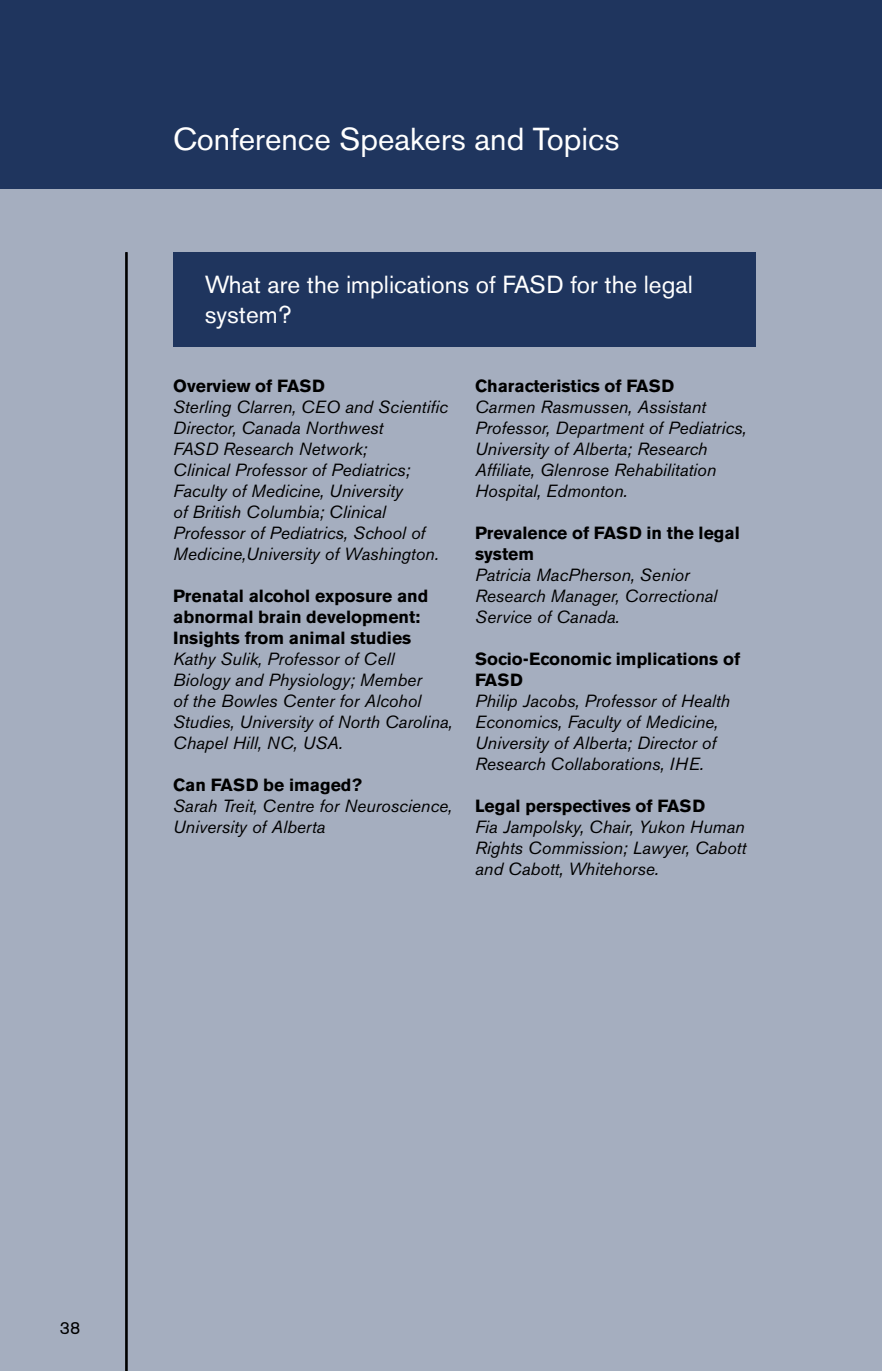
<style>
.page{position:relative;width:882px;height:1371px;background:#fff}
.page>*{position:absolute;margin:0;border:0;box-sizing:border-box;transform-origin:0 0}
.t1{font:31.5px "Akzidenz Grotesk BE";color:#fff}
.t2{font:24.5px/29.4px "Akzidenz Grotesk BE";color:#fff}
.t3{font:italic 17.5px/21px "Akzidenz Grotesk BE";color:#000}
.t4{font:700 17.5px/21px "Akzidenz Grotesk BE";color:#000}
.t5{font:17.5px "Akzidenz Grotesk BE";color:#000}
</style>
<div class="page">
<div style="left:0;top:0;width:882px;height:1370px;background:#a5aebf"></div>
<hr style="left:125px;top:252px;width:2px;height:1118px;background:#000">
<div style="left:0;top:0;width:882px;height:188px;background:#1f355e"></div>
<hr style="left:126px;top:252px;width:2px;height:1118px;background:#000">
<div style="left:173px;top:252px;width:583px;height:94px;background:#1f355e"></div>
<h1 class="t1" style="left:173px;top:120px;width:448px">Conference Speakers and Topics</h1>
<h2 class="t2" style="left:205px;top:270px;width:490px">What are the implications of FASD for the legal system?</h2>
<p class="t4" style="left:173px;top:375px;width:153px">Overview of FASD</p>
<p class="t3" style="left:173px;top:396px;width:276px">Sterling Clarren, CEO and Scientific<br>Director, Canada Northwest<br>FASD Research Network;<br>Clinical Professor of Pediatrics;<br>Faculty of Medicine, University<br>of British Columbia; Clinical<br>Professor of Pediatrics, School of<br>Medicine,University of Washington.</p>
<p class="t4" style="left:173px;top:585px;width:257px">Prenatal alcohol exposure and abnormal brain development:<br>Insights from animal studies</p>
<p class="t3" style="left:173px;top:648px;width:281px">Kathy Sulik, Professor of Cell<br>Biology and Physiology; Member<br>of the Bowles Center for Alcohol<br>Studies, University of North Carolina,<br>Chapel Hill, NC, USA.</p>
<p class="t4" style="left:173px;top:774px;width:190px">Can FASD be imaged?</p>
<p class="t3" style="left:173px;top:795px;width:281px">Sarah Treit, Centre for Neuroscience,<br>University of Alberta</p>
<p class="t4" style="left:475px;top:375px;width:201px">Characteristics of FASD</p>
<p class="t3" style="left:475px;top:396px;width:273px">Carmen Rasmussen, Assistant<br>Professor, Department of Pediatrics,<br>University of Alberta; Research<br>Affiliate, Glenrose Rehabilitation<br>Hospital, Edmonton.</p>
<p class="t4" style="left:475px;top:522px;width:266px">Prevalence of FASD in the legal system</p>
<p class="t3" style="left:475px;top:564px;width:244px">Patricia MacPherson, Senior<br>Research Manager, Correctional<br>Service of Canada.</p>
<p class="t4" style="left:475px;top:648px;width:267px">Socio-Economic implications of<br>FASD</p>
<p class="t3" style="left:475px;top:690px;width:256px">Philip Jacobs, Professor of Health Economics, Faculty of Medicine, University of Alberta; Director of Research Collaborations, IHE.</p>
<p class="t4" style="left:475px;top:795px;width:232px">Legal perspectives of FASD</p>
<p class="t3" style="left:475px;top:816px;width:272px;text-align:justify">Fia Jampolsky, Chair, Yukon Human Rights Commission; Lawyer, Cabott and Cabott, Whitehorse.</p>
<p class="t5" style="left:60px;top:1316px;width:22px">38</p>
</div>
